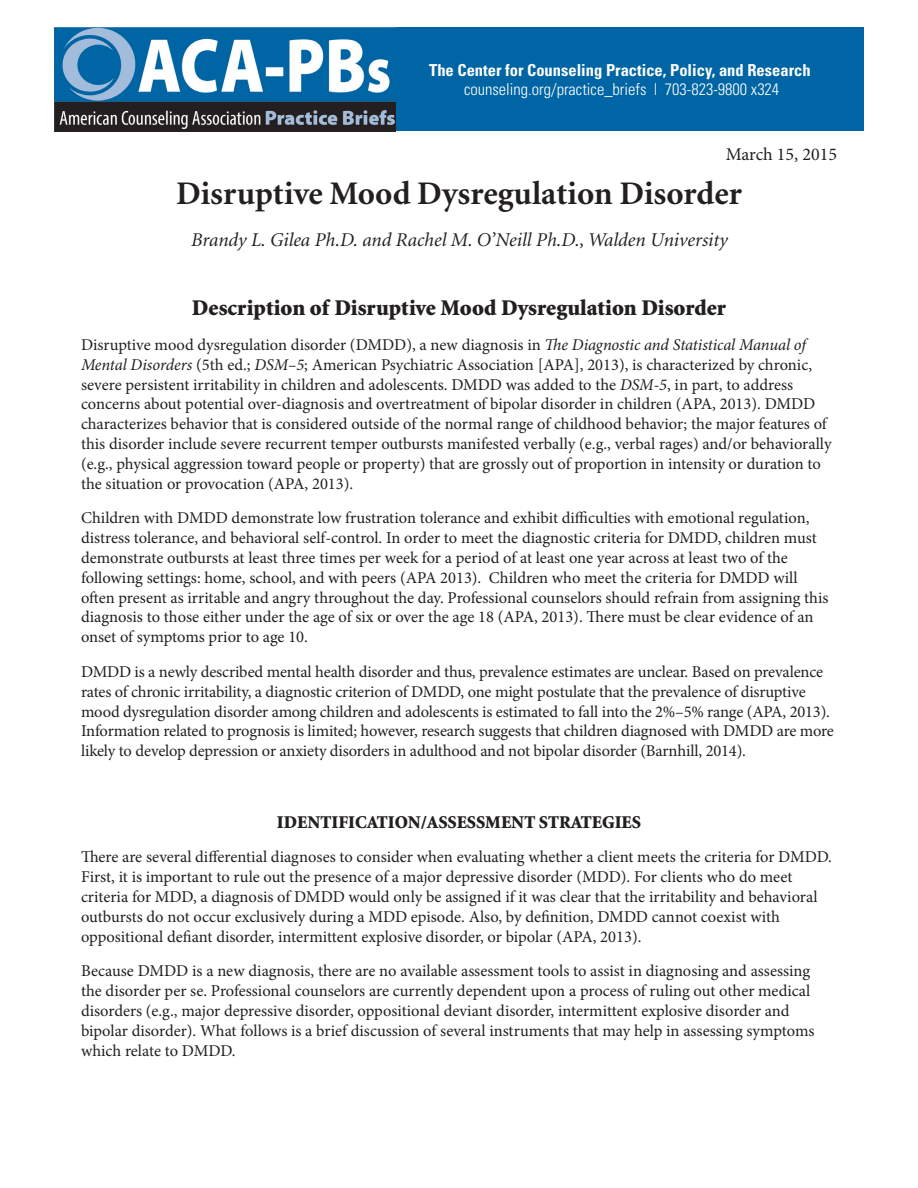
<style>
.page{position:relative;width:918px;height:1188px;background:#fff}
.page>*{position:absolute;margin:0;border:0;box-sizing:border-box;transform-origin:0 0}
.t1{font:700 33px "Minion";color:#231f20}
.t2{font:900 22.5px "Minion";color:#231f20}
.t3{font:italic 19.5px "Minion";color:#231f20}
.t4{font:900 18px "Minion";color:#231f20}
.t5{font:18px "Minion Pro";letter-spacing:-.005em;color:#231f20}
.t6{font:16.5px/19.8px "Minion Pro";letter-spacing:-.005em;color:#231f20}
.t7{font:700 condensed 16.5px "Univers";color:#fff}
.t8{font:300 condensed 16.5px "Univers";color:#fff}
.s1{font-style:italic}
</style>
<div class="page">
<div style="left:370px;top:28px;width:494px;height:103px;background:#0065a4"></div>
<img style="left:55px;top:28px;width:340px;height:103px">
<p class="t7" style="left:429px;top:60px;width:383px">The Center for Counseling Practice, Policy, and Research</p>
<p class="t8" style="left:464px;top:80px;width:317px">counseling.org/practice_briefs | 703-823-9800 x324</p>
<p class="t5" style="left:726px;top:143px;width:113px">March 15, 2015</p>
<h1 class="t1" style="left:176px;top:177px;width:567px">Disruptive Mood Dysregulation Disorder</h1>
<p class="t3" style="left:191px;top:230px;width:538px">Brandy L. Gilea Ph.D. and Rachel M. O’Neill Ph.D., Walden University</p>
<h2 class="t2" style="left:192px;top:297px;width:536px">Description of Disruptive Mood Dysregulation Disorder</h2>
<p class="t6" style="left:81px;top:335px;width:752px">Disruptive mood dysregulation disorder (DMDD), a new diagnosis in <span class="s1">The Diagnostic and Statistical Manual of Mental Disorders</span> (5th ed.; <span class="s1">DSM–5</span>; American Psychiatric Association [APA], 2013), is characterized by chronic, severe persistent irritability in children and adolescents. DMDD was added to the <span class="s1">DSM-5</span>, in part, to address concerns about potential over-diagnosis and overtreatment of bipolar disorder in children (APA, 2013). DMDD characterizes behavior that is considered outside of the normal range of childhood behavior; the major features of this disorder include severe recurrent temper outbursts manifested verbally (e.g., verbal rages) and/or behaviorally (e.g., physical aggression toward people or property) that are grossly out of proportion in intensity or duration to the situation or provocation (APA, 2013).</p>
<p class="t6" style="left:81px;top:508px;width:749px">Children with DMDD demonstrate low frustration tolerance and exhibit difficulties with emotional regulation, distress tolerance, and behavioral self-control. In order to meet the diagnostic criteria for DMDD, children must demonstrate outbursts at least three times per week for a period of at least one year across at least two of the following settings: home, school, and with peers (APA 2013). Children who meet the criteria for DMDD will often present as irritable and angry throughout the day. Professional counselors should refrain from assigning this diagnosis to those either under the age of six or over the age 18 (APA, 2013). There must be clear evidence of an onset of symptoms prior to age 10.</p>
<p class="t6" style="left:81px;top:662px;width:754px">DMDD is a newly described mental health disorder and thus, prevalence estimates are unclear. Based on prevalence rates of chronic irritability, a diagnostic criterion of DMDD, one might postulate that the prevalence of disruptive mood dysregulation disorder among children and adolescents is estimated to fall into the 2%–5% range (APA, 2013).<br>Information related to prognosis is limited; however, research suggests that children diagnosed with DMDD are more likely to develop depression or anxiety disorders in adulthood and not bipolar disorder (Barnhill, 2014).</p>
<p class="t4" style="left:277px;top:813px;width:366px">Identification/Assessment Strategies</p>
<p class="t6" style="left:81px;top:847px;width:753px">There are several differential diagnoses to consider when evaluating whether a client meets the criteria for DMDD.<br>First, it is important to rule out the presence of a major depressive disorder (MDD). For clients who do meet criteria for MDD, a diagnosis of DMDD would only be assigned if it was clear that the irritability and behavioral outbursts do not occur exclusively during a MDD episode. Also, by definition, DMDD cannot coexist with oppositional defiant disorder, intermittent explosive disorder, or bipolar (APA, 2013).</p>
<p class="t6" style="left:81px;top:961px;width:735px">Because DMDD is a new diagnosis, there are no available assessment tools to assist in diagnosing and assessing the disorder per se. Professional counselors are currently dependent upon a process of ruling out other medical disorders (e.g., major depressive disorder, oppositional deviant disorder, intermittent explosive disorder and bipolar disorder). What follows is a brief discussion of several instruments that may help in assessing symptoms which relate to DMDD.</p>
</div>
